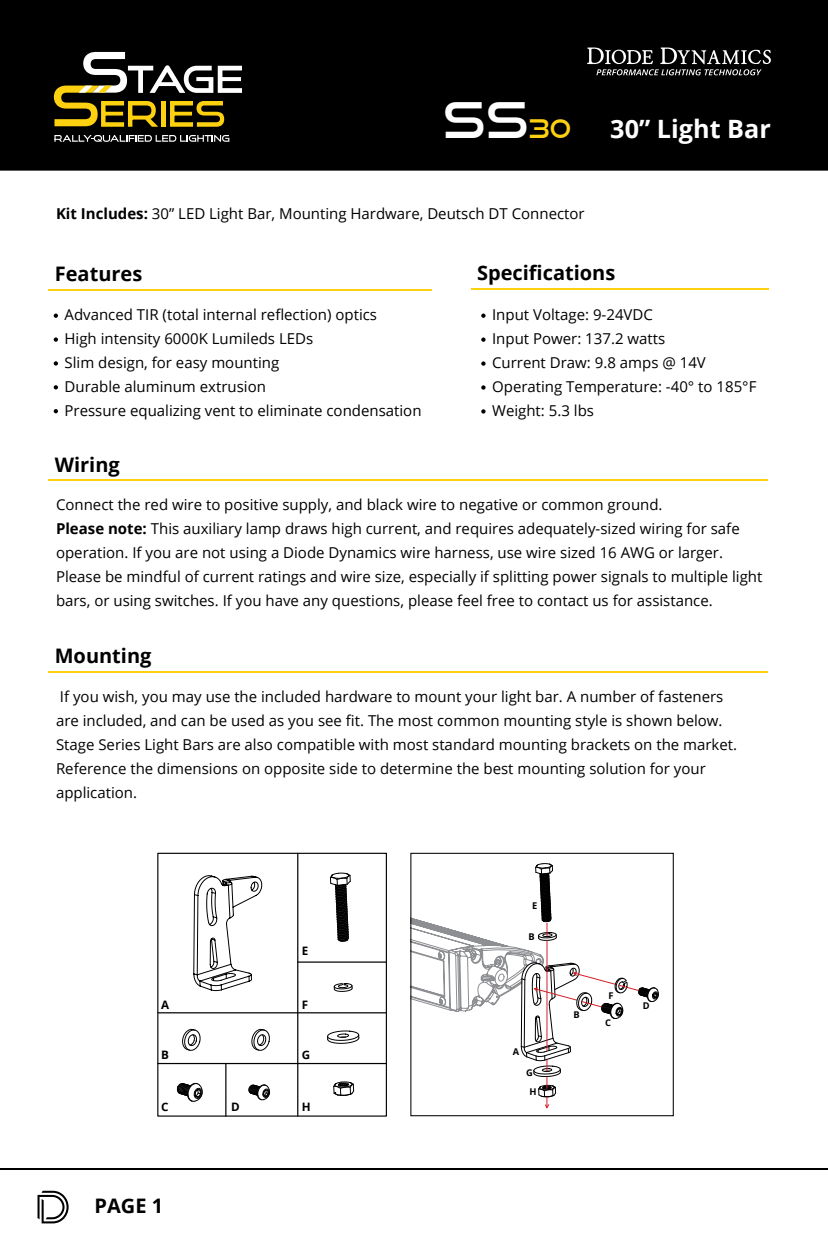
<style>
.page{position:relative;width:828px;height:1260px;background:#fff}
.page>*{position:absolute;margin:0;border:0;box-sizing:border-box;transform-origin:0 0}
.t1{font:48.8px "Good Times Rg";color:#fff}
.t2{font:700 25.2px "Open Sans";color:#fff}
.t3{font:700 20px "Open Sans";color:#000}
.t4{font:15px/24px "Open Sans";color:#000}
.t5{font:700 11.6px "Open Sans";color:#000}
.t6{font:700 9.4px/18.8px "Open Sans";color:#000;text-align:center}
.s1{font-size:25.6px;color:#fed110}
.s2{font-weight:700}
</style>
<div class="page">
<hr style="left:0;top:1168px;width:828px;height:2px;background:#000">
<svg style="left:38px;top:1191px;width:31px;height:32px"></svg>
<div style="left:0;top:0;width:828px;height:171px;background:#000"></div>
<svg style="left:54px;top:135px;width:175px;height:7px"></svg>
<svg style="left:54px;top:52px;width:188px;height:75px;background:#544c2a"></svg>
<svg style="left:587px;top:48px;width:184px;height:27px;background:#3d3d3d"></svg>
<hr style="left:49px;top:289px;width:383px;height:2px;background:#fed110">
<svg style="left:54px;top:314px;width:4px;height:4px"></svg>
<svg style="left:54px;top:337px;width:4px;height:5px"></svg>
<svg style="left:54px;top:361px;width:4px;height:5px"></svg>
<svg style="left:481px;top:314px;width:5px;height:4px"></svg>
<svg style="left:481px;top:337px;width:5px;height:5px"></svg>
<hr style="left:471px;top:288px;width:297px;height:2px;background:#fed110">
<svg style="left:54px;top:385px;width:4px;height:4px"></svg>
<svg style="left:54px;top:409px;width:4px;height:4px"></svg>
<svg style="left:481px;top:361px;width:5px;height:5px"></svg>
<svg style="left:481px;top:385px;width:5px;height:5px"></svg>
<svg style="left:481px;top:409px;width:5px;height:5px"></svg>
<hr style="left:49px;top:671px;width:719px;height:2px;background:#fed110">
<hr style="left:49px;top:479px;width:719px;height:2px;background:#fed110">
<div style="left:410px;top:853px;width:264px;height:263px;border:1px solid #000"></div>
<svg style="left:193px;top:875px;width:69px;height:116px"></svg>
<svg style="left:330px;top:873px;width:21px;height:69px"></svg>
<svg style="left:182px;top:1029px;width:19px;height:22px"></svg>
<svg style="left:249px;top:1085px;width:21px;height:15px"></svg>
<svg style="left:251px;top:1029px;width:19px;height:22px"></svg>
<svg style="left:177px;top:1083px;width:26px;height:19px"></svg>
<svg style="left:333px;top:1082px;width:21px;height:14px"></svg>
<svg style="left:327px;top:1031px;width:32px;height:13px"></svg>
<div style="left:157px;top:853px;width:230px;height:264px;border:1px solid #010101"></div>
<hr style="left:297px;top:853px;width:1px;height:263px;background:#010101">
<hr style="left:225px;top:1064px;width:1px;height:52px;background:#010101">
<hr style="left:158px;top:1012px;width:228px;height:1px;background:#010101">
<hr style="left:298px;top:961px;width:88px;height:2px;background:#010101">
<hr style="left:158px;top:1063px;width:228px;height:1px;background:#010101">
<svg style="left:334px;top:983px;width:19px;height:9px"></svg>
<svg style="left:411px;top:863px;width:248px;height:247px"></svg>
<h1 class="t1" style="left:443px;top:90px;width:130px">SS<span class="s1">30</span></h1>
<p class="t4" style="left:56px;top:201px;width:530px"><span class="s2">Kit Includes:</span> 30” LED Light Bar, Mounting Hardware, Deutsch DT Connector</p>
<h2 class="t2" style="left:610px;top:111px;width:162px">30” Light Bar</h2>
<h3 class="t3" style="left:55px;top:260px;width:89px">Features</h3>
<p class="t4" style="left:65px;top:302px;width:359px">Advanced TIR (total internal reflection) optics<br>High intensity 6000K Lumileds LEDs<br>Slim design, for easy mounting<br>Durable aluminum extrusion<br>Pressure equalizing vent to eliminate condensation</p>
<h3 class="t3" style="left:477px;top:259px;width:140px">Specifications</h3>
<p class="t4" style="left:492px;top:302px;width:266px">Input Voltage: 9-24VDC<br>Input Power: 137.2 watts<br>Current Draw: 9.8 amps @ 14V<br>Operating Temperature: -40° to 185°F<br>Weight: 5.3 lbs</p>
<h3 class="t3" style="left:55px;top:450px;width:67px">Wiring</h3>
<p class="t4" style="left:56px;top:492px;width:708px">Connect the red wire to positive supply, and black wire to negative or common ground.<br><span class="s2">Please note:</span> This auxiliary lamp draws high current, and requires adequately-sized wiring for safe operation. If you are not using a Diode Dynamics wire harness, use wire sized 16 AWG or larger.<br>Please be mindful of current ratings and wire size, especially if splitting power signals to multiple light bars, or using switches. If you have any questions, please feel free to contact us for assistance.</p>
<h3 class="t3" style="left:55px;top:642px;width:98px">Mounting</h3>
<p class="t4" style="left:56px;top:684px;width:683px">If you wish, you may use the included hardware to mount your light bar. A number of fasteners are included, and can be used as you see fit. The most common mounting style is shown below.<br>Stage Series Light Bars are also compatible with most standard mounting brackets on the market.<br>Reference the dimensions on opposite side to determine the best mounting solution for your application.</p>
<p class="t6" style="left:532px;top:896px;width:7px">E</p>
<p class="t6" style="left:529px;top:927px;width:8px">B</p>
<p class="t5" style="left:302px;top:942px;width:8px">E</p>
<p class="t5" style="left:161px;top:996px;width:10px">A</p>
<p class="t5" style="left:302px;top:996px;width:8px">F</p>
<p class="t6" style="left:574px;top:1005px;width:8px">B</p>
<p class="t6" style="left:609px;top:986px;width:7px">F</p>
<p class="t6" style="left:605px;top:1013px;width:7px">C</p>
<p class="t6" style="left:643px;top:996px;width:8px">D</p>
<p class="t5" style="left:161px;top:1047px;width:9px">B</p>
<p class="t5" style="left:302px;top:1047px;width:10px">G</p>
<p class="t6" style="left:513px;top:1042px;width:8px">A</p>
<p class="t6" style="left:526px;top:1063px;width:12px">G<br>H</p>
<p class="t5" style="left:161px;top:1099px;width:9px">C</p>
<p class="t5" style="left:231px;top:1099px;width:10px">D</p>
<p class="t5" style="left:302px;top:1099px;width:10px">H</p>
<h3 class="t3" style="left:95px;top:1191px;width:70px">PAGE 1</h3>
</div>
